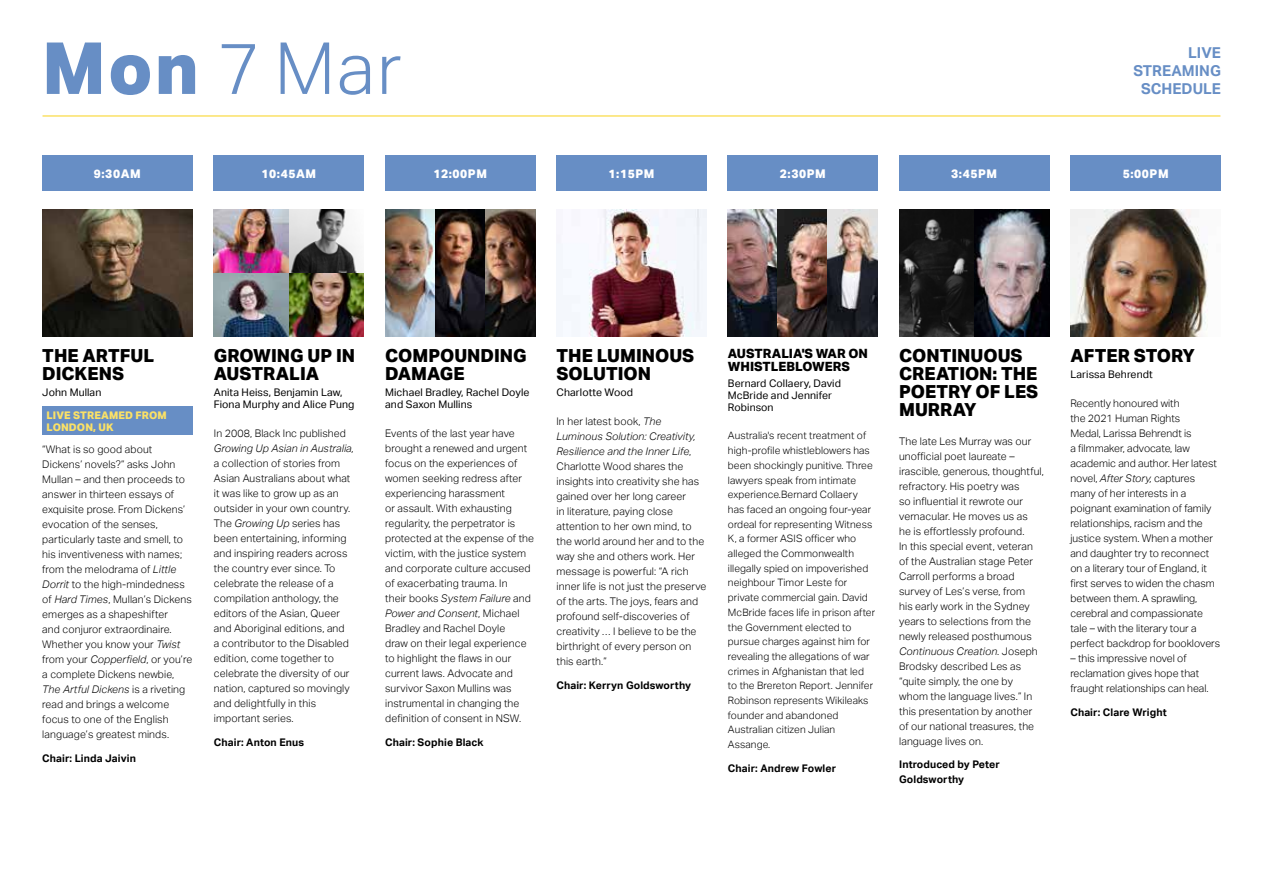
<style>
.page{position:relative;width:1263px;height:893px;background:#fff}
.page>*{position:absolute;margin:0;border:0;box-sizing:border-box;transform-origin:0 0}
.t1{font:300 72px "Aktiv Grotesk";color:#678ec5}
.t2{font:800 18px/18px "Aktiv Grotesk";color:#000}
.t3{font:700 15px/18px "Aktiv Grotesk";color:#678ec5;text-align:right}
.t4{font:800 12.75px/12.8px "Aktiv Grotesk";color:#000}
.t5{font:800 12px "Aktiv Grotesk";letter-spacing:.05em;color:#fff}
.t6{font:300 10.5px/15px "Aktiv Grotesk";letter-spacing:.01em;color:#000}
.t7{font:10.5px/12px "Aktiv Grotesk";letter-spacing:.01em;color:#000}
.t8{font:700 10.5px/15px "Aktiv Grotesk";letter-spacing:.01em;color:#000}
.t9{font:italic 300 10.5px "Aktiv Grotesk";letter-spacing:.01em;color:#000}
.t10{font:800 10.5px/12px "Aktiv Grotesk";letter-spacing:.01em;color:#fbe166}
.t11{font:300 10.2px/14.7px "Aktiv Grotesk";letter-spacing:.01em;color:#000}
.s1{font-weight:800}
.s2{font-style:italic}
</style>
<div class="page">
<hr style="left:43px;top:115px;width:1177px;height:2px;background:#fbe166">
<div style="left:42px;top:156px;width:150px;height:35px;background:#678ec5"></div>
<div style="left:214px;top:156px;width:150px;height:35px;background:#678ec5"></div>
<div style="left:385px;top:156px;width:150px;height:35px;background:#678ec5"></div>
<div style="left:728px;top:156px;width:150px;height:35px;background:#678ec5"></div>
<div style="left:556px;top:156px;width:150px;height:35px;background:#678ec5"></div>
<div style="left:899px;top:156px;width:150px;height:35px;background:#678ec5"></div>
<div style="left:1070px;top:156px;width:151px;height:35px;background:#678ec5"></div>
<img style="left:42px;top:209px;width:150px;height:128px">
<div style="left:42px;top:407px;width:150px;height:28px;background:#678ec5"></div>
<img style="left:214px;top:209px;width:150px;height:128px">
<img style="left:385px;top:209px;width:50px;height:128px">
<img style="left:435px;top:209px;width:50px;height:128px">
<img style="left:485px;top:209px;width:50px;height:128px">
<img style="left:556px;top:209px;width:150px;height:128px">
<img style="left:728px;top:209px;width:50px;height:128px">
<img style="left:778px;top:209px;width:50px;height:128px">
<img style="left:828px;top:209px;width:50px;height:128px">
<img style="left:899px;top:209px;width:75px;height:128px">
<img style="left:974px;top:209px;width:75px;height:128px">
<img style="left:1070px;top:209px;width:138px;height:128px">
<h1 class="t1" style="left:42px;top:27px;width:361px"><span class="s1">Mon</span> 7 Mar</h1>
<h3 class="t3" style="left:1133px;top:44px;width:89px">LIVE<br>STREAMING<br>SCHEDULE</h3>
<p class="t5" style="left:94px;top:166px;width:49px">9:30AM</p>
<p class="t5" style="left:261px;top:166px;width:56px">10:45AM</p>
<p class="t5" style="left:433px;top:166px;width:55px">12:00PM</p>
<p class="t5" style="left:608px;top:166px;width:47px">1:15PM</p>
<p class="t5" style="left:780px;top:166px;width:47px">2:30PM</p>
<p class="t5" style="left:951px;top:166px;width:47px">3:45PM</p>
<p class="t5" style="left:1123px;top:166px;width:47px">5:00PM</p>
<h2 class="t2" style="left:42px;top:346px;width:113px">THE ARTFUL<br>DICKENS</h2>
<p class="t7" style="left:42px;top:387px;width:61px">John Mullan</p>
<p class="t10" style="left:47px;top:409px;width:122px">LIVE STREAMED FROM<br>LONDON, UK</p>
<p class="t6" style="left:42px;top:442px;width:151px">“What is so good about<br>Dickens’ novels?” asks John<br>Mullan – and then proceeds to answer in thirteen essays of exquisite prose. From Dickens’ evocation of the senses, particularly taste and smell, to his inventiveness with names; from the melodrama of <span class="s2">Little<br>Dorrit</span> to the high-mindedness of <span class="s2">Hard Times</span>, Mullan’s Dickens emerges as a shapeshifter<br>and conjuror extraordinaire.<br>Whether you know your <span class="s2">Twist </span>from your <span class="s2">Copperfield</span>, or you’re a complete Dickens newbie,<br><span class="s2">The Artful Dickens</span> is a riveting read and brings a welcome focus to one of the English language’s greatest minds.</p>
<p class="t8" style="left:42px;top:751px;width:95px">Chair: Linda Jaivin</p>
<h2 class="t2" style="left:214px;top:346px;width:143px">GROWING UP IN<br>AUSTRALIA</h2>
<p class="t7" style="left:214px;top:387px;width:142px">Anita Heiss, Benjamin Law,<br>Fiona Murphy and Alice Pung</p>
<p class="t6" style="left:214px;top:426px;width:134px">In 2008, Black Inc published</p>
<p class="t9" style="left:214px;top:442px;width:142px">Growing Up Asian in Australia,</p>
<p class="t6" style="left:214px;top:456px;width:138px">a collection of stories from<br>Asian Australians about what it was like to grow up as an outsider in your own country.<br>The <span class="s2">Growing Up</span> series has been entertaining, informing and inspiring readers across the country ever since. To celebrate the release of a compilation anthology, the editors of the Asian, Queer and Aboriginal editions, and a contributor to the Disabled edition, come together to celebrate the diversity of our nation, captured so movingly and delightfully in this important series.</p>
<p class="t8" style="left:214px;top:735px;width:92px">Chair: Anton Enus</p>
<h2 class="t2" style="left:385px;top:346px;width:143px">COMPOUNDING<br>DAMAGE</h2>
<p class="t7" style="left:385px;top:387px;width:146px">Michael Bradley, Rachel Doyle and Saxon Mullins</p>
<p class="t6" style="left:385px;top:426px;width:150px">Events of the last year have brought a renewed and urgent focus on the experiences of women seeking redress after experiencing harassment<br>or assault. With exhausting regularity, the perpetrator is protected at the expense of the victim, with the justice system and corporate culture accused of exacerbating trauma. In<br>their books <span class="s2">System Failure</span> and<br><span class="s2">Power and Consent</span>, Michael<br>Bradley and Rachel Doyle<br>draw on their legal experience to highlight the flaws in our current laws. Advocate and survivor Saxon Mullins was instrumental in changing the definition of consent in NSW.</p>
<p class="t8" style="left:385px;top:735px;width:100px">Chair: Sophie Black</p>
<h2 class="t2" style="left:556px;top:346px;width:139px">THE LUMINOUS<br>SOLUTION</h2>
<p class="t7" style="left:556px;top:387px;width:78px">Charlotte Wood</p>
<p class="t6" style="left:556px;top:414px;width:151px">In her latest book, <span class="s2">The<br>Luminous Solution: Creativity,<br>Resilience and the Inner Life</span>,<br>Charlotte Wood shares the insights into creativity she has gained over her long career<br>in literature, paying close attention to her own mind, to the world around her and to the way she and others work. Her message is powerful: “A rich inner life is not just the preserve of the arts. The joys, fears and profound self-discoveries of creativity … I believe to be the birthright of every person on this earth.”</p>
<p class="t8" style="left:556px;top:678px;width:136px">Chair: Kerryn Goldsworthy</p>
<p class="t4" style="left:728px;top:347px;width:142px">AUSTRALIA'S WAR ON<br>WHISTLEBLOWERS</p>
<p class="t7" style="left:728px;top:377px;width:115px">Bernard Collaery, David<br>McBride and Jennifer<br>Robinson</p>
<p class="t11" style="left:728px;top:429px;width:149px">Australia's recent treatment of high-profile whistleblowers has been shockingly punitive. Three lawyers speak from intimate experience.Bernard Collaery has faced an ongoing four-year ordeal for representing Witness<br>K, a former ASIS officer who alleged the Commonwealth illegally spied on impoverished neighbour Timor Leste for private commercial gain. David<br>McBride faces life in prison after the Government elected to pursue charges against him for revealing the allegations of war crimes in Afghanistan that led to the Brereton Report. Jennifer<br>Robinson represents Wikileaks founder and abandoned<br>Australian citizen Julian<br>Assange.</p>
<p class="t8" style="left:728px;top:761px;width:110px">Chair: Andrew Fowler</p>
<h2 class="t2" style="left:899px;top:346px;width:141px">CONTINUOUS<br>CREATION: THE<br>POETRY OF LES<br>MURRAY</h2>
<p class="t6" style="left:899px;top:434px;width:146px">The late Les Murray was our unofficial poet laureate – irascible, generous, thoughtful, refractory. His poetry was<br>so influential it rewrote our vernacular. He moves us as<br>he is effortlessly profound.<br>In this special event, veteran of the Australian stage Peter<br>Carroll performs a broad survey of Les’s verse, from<br>his early work in the Sydney years to selections from the newly released posthumous<br><span class="s2">Continuous Creation</span>. Joseph<br>Brodsky described Les as “quite simply, the one by whom the language lives.” In this presentation by another of our national treasures, the language lives on.</p>
<p class="t8" style="left:899px;top:757px;width:102px">Introduced by Peter<br>Goldsworthy</p>
<h2 class="t2" style="left:1070px;top:346px;width:126px">AFTER STORY</h2>
<p class="t7" style="left:1070px;top:369px;width:84px">Larissa Behrendt</p>
<p class="t6" style="left:1070px;top:396px;width:151px">Recently honoured with<br>the 2021 Human Rights<br>Medal, Larissa Behrendt is<br>a filmmaker, advocate, law academic and author. Her latest novel, <span class="s2">After Story,</span> captures many of her interests in a poignant examination of family relationships, racism and the justice system. When a mother and daughter try to reconnect on a literary tour of England, it first serves to widen the chasm between them. A sprawling, cerebral and compassionate tale – with the literary tour a perfect backdrop for booklovers</p>
<p class="t6" style="left:1070px;top:651px;width:140px">– this impressive novel of reclamation gives hope that fraught relationships can heal.</p>
<p class="t8" style="left:1070px;top:705px;width:98px">Chair: Clare Wright</p>
</div>
